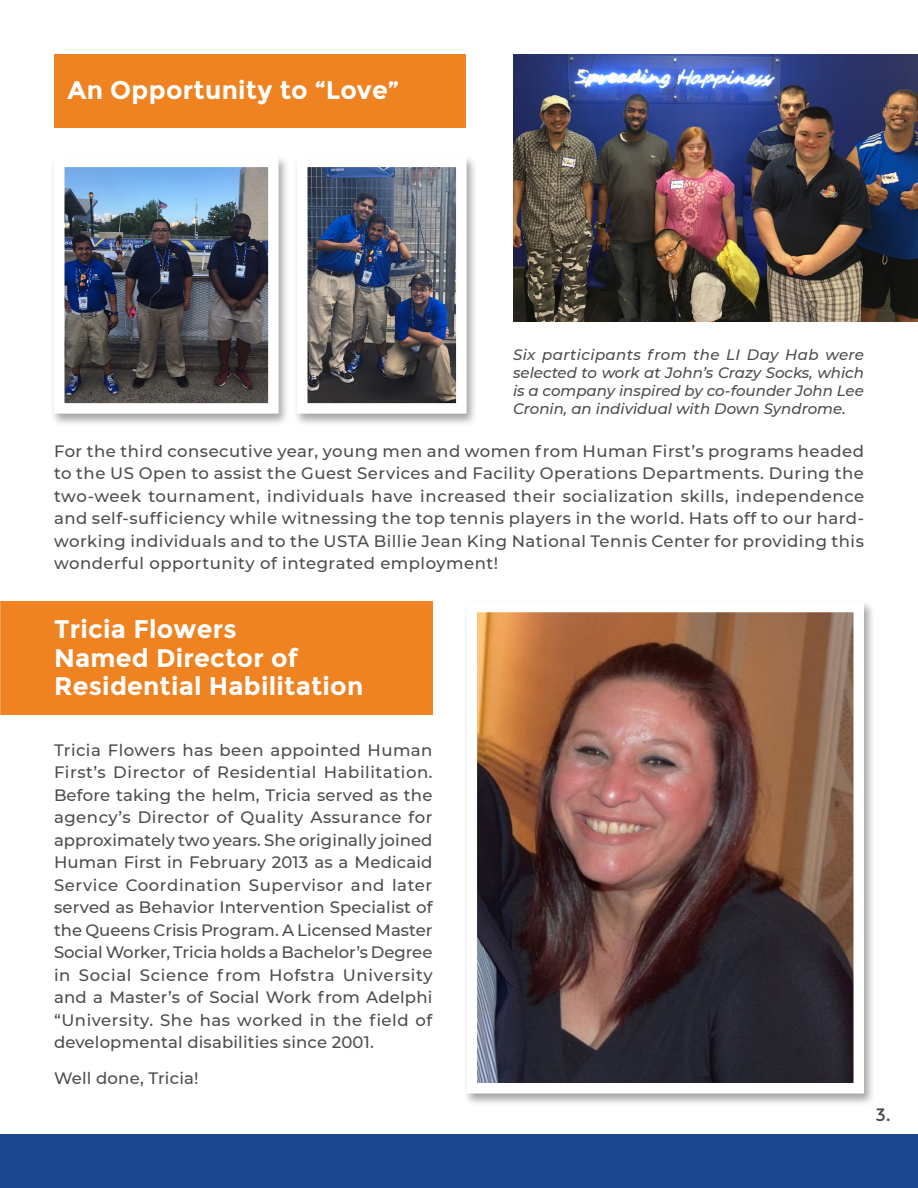
<style>
.page{position:relative;width:918px;height:1188px;background:#fff}
.page>*{position:absolute;margin:0;border:0;box-sizing:border-box;transform-origin:0 0}
.t1{font:700 25.5px/28.5px "Montserrat";letter-spacing:.01em;color:#fff}
.t2{font:18px "Montserrat";color:#4d4d4f}
.t3{font:500 16.5px/22.5px "Montserrat";letter-spacing:.015em;color:#4d4d4f;text-align:justify}
.t4{font:italic 500 15px/18px "Montserrat";color:#4d4d4f;text-align:justify}
</style>
<div class="page">
<div style="left:0;top:1134px;width:918px;height:54px;background:#1b478e"></div>
<div style="left:54px;top:54px;width:412px;height:74px;background:#ef8322"></div>
<div style="left:0;top:602px;width:433px;height:113px;background:#ef8322"></div>
<img style="left:0;top:513px;width:1px;height:365px">
<div style="left:51px;top:154px;width:239px;height:273px;background:#000;opacity:.35"></div>
<img style="left:65px;top:168px;width:203px;height:235px">
<div style="left:54px;top:157px;width:225px;height:257px;border:10px solid #fff"></div>
<div style="left:294px;top:154px;width:184px;height:273px;background:#000;opacity:.35"></div>
<img style="left:308px;top:168px;width:148px;height:235px">
<div style="left:297px;top:157px;width:170px;height:257px;border:10px solid #fff"></div>
<div style="left:463px;top:600px;width:413px;height:507px;background:#000;opacity:.35"></div>
<img style="left:478px;top:613px;width:375px;height:470px">
<img style="left:513px;top:54px;width:405px;height:267px">
<h1 class="t1" style="left:68px;top:76px;width:333px">An Opportunity to “Love”</h1>
<p class="t4" style="left:513px;top:345px;width:353px">Six participants from the LI Day Hab were selected to work at John’s Crazy Socks, which is a company inspired by co-founder John Lee Cronin, an individual with Down Syndrome.</p>
<p class="t3" style="left:54px;top:439px;width:812px">For the third consecutive year, young men and women from Human First’s programs headed to the US Open to assist the Guest Services and Facility Operations Departments. During the two-week tournament, individuals have increased their socialization skills, independence and self-sufficiency while witnessing the top tennis players in the world. Hats off to our hard&shy;working individuals and to the USTA Billie Jean King National Tennis Center for providing this wonderful opportunity of integrated employment!</p>
<h1 class="t1" style="left:54px;top:615px;width:311px">Tricia Flowers<br>Named Director of<br>Residential Habilitation</h1>
<p class="t3" style="left:54px;top:738px;width:380px">Tricia Flowers has been appointed Human First’s Director of Residential Habilitation.<br>Before taking the helm, Tricia served as the agency’s Director of Quality Assurance for approximately two years. She originally joined Human First in February 2013 as a Medicaid Service Coordination Supervisor and later served as Behavior Intervention Specialist of the Queens Crisis Program. A Licensed Master Social Worker, Tricia holds a Bachelor’s Degree in Social Science from Hofstra University and a Master’s of Social Work from Adelphi “University. She has worked in the field of developmental disabilities since 2001.</p>
<p class="t3" style="left:54px;top:1067px;width:146px">Well done, Tricia!</p>
<p class="t2" style="left:876px;top:1104px;width:17px">3.</p>
</div>
